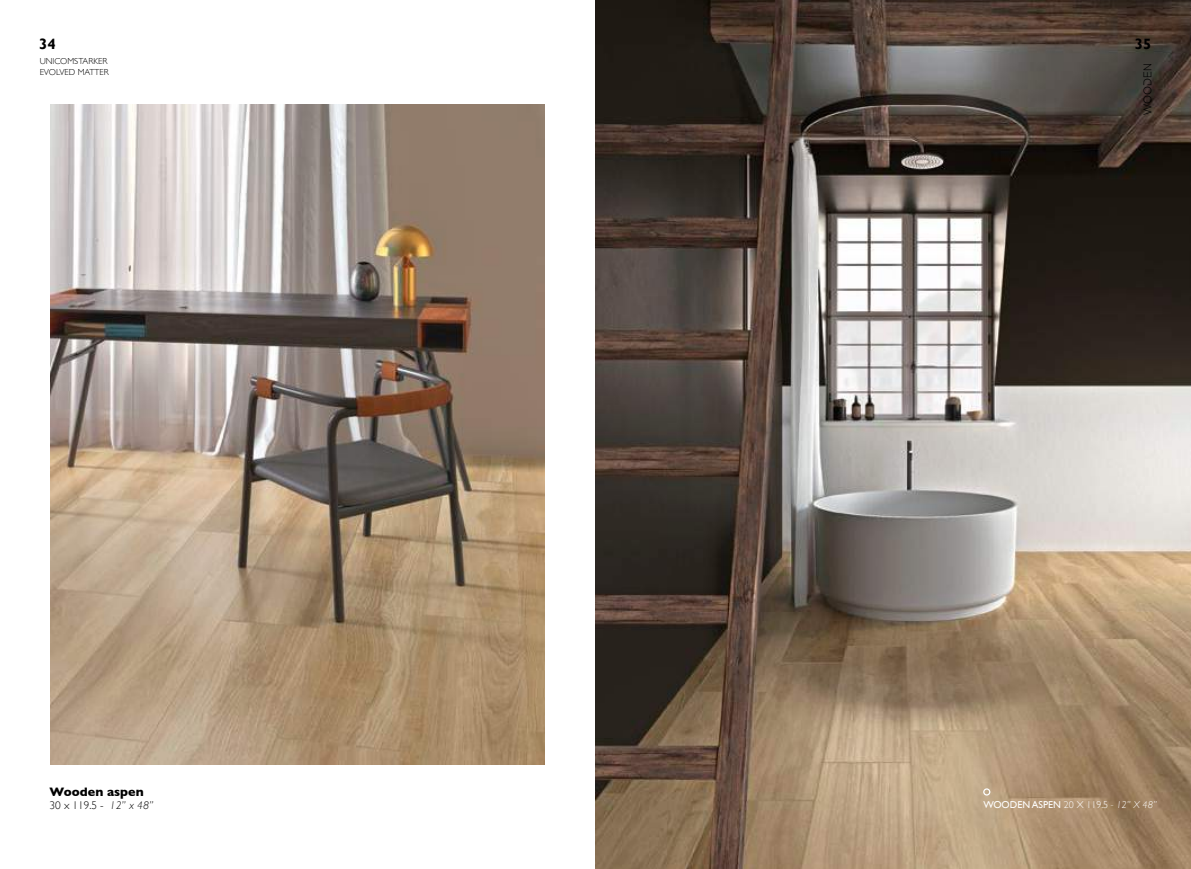
<style>
.page{position:relative;width:1191px;height:869px;background:#fff}
.page>*{position:absolute;margin:0;border:0;box-sizing:border-box;transform-origin:0 0}
.t1{font:700 15px "Gill Sans";color:#000}
.t2{font:700 12.5px "Gill Sans";color:#000}
.t3{font:300 11.25px "Gill Sans";color:#000}
.t4{font:300 11.25px "MADE Evolve Sans";color:#000}
.t5{font:10px "Gill Sans";color:#fff}
.t6{font:300 8.75px/10.5px "Gill Sans";color:#000}
.s1{font-style:italic}
.s2{font-family:"MADE Evolve Sans EVO"}
.s3{font-weight:300}
.s4{font-weight:300;font-style:italic}
</style>
<div class="page">
<img style="left:595px;top:0;width:596px;height:868px">
<div style="left:983px;top:788px;width:7px;height:7px;border:1px solid #fff;border-radius:50%"></div>
<img style="left:51px;top:104px;width:493px;height:660px">
<h1 class="t1" style="left:39px;top:35px;width:18px">34</h1>
<p class="t6" style="left:40px;top:56px;width:71px">UNICOMSTARKER<br>EVOLVED MATTER</p>
<p class="t2" style="left:50px;top:781px;width:95px">Wooden aspen</p>
<p class="t3" style="left:50px;top:796px;width:105px">30 x 119.5 - <span class="s1">12” x 48”</span></p>
<h1 class="t1" style="left:1135px;top:35px;width:18px">35</h1>
<p class="t4" style="left:1140px;top:115px;width:53px;rotate:-90deg">WOO<span class="s2">D</span>EN</p>
<p class="t5" style="left:983px;top:798px;width:175px">WOODEN ASPEN <span class="s3">20 X 119.5</span> <span class="s4">- 12” X 48”</span></p>
</div>
